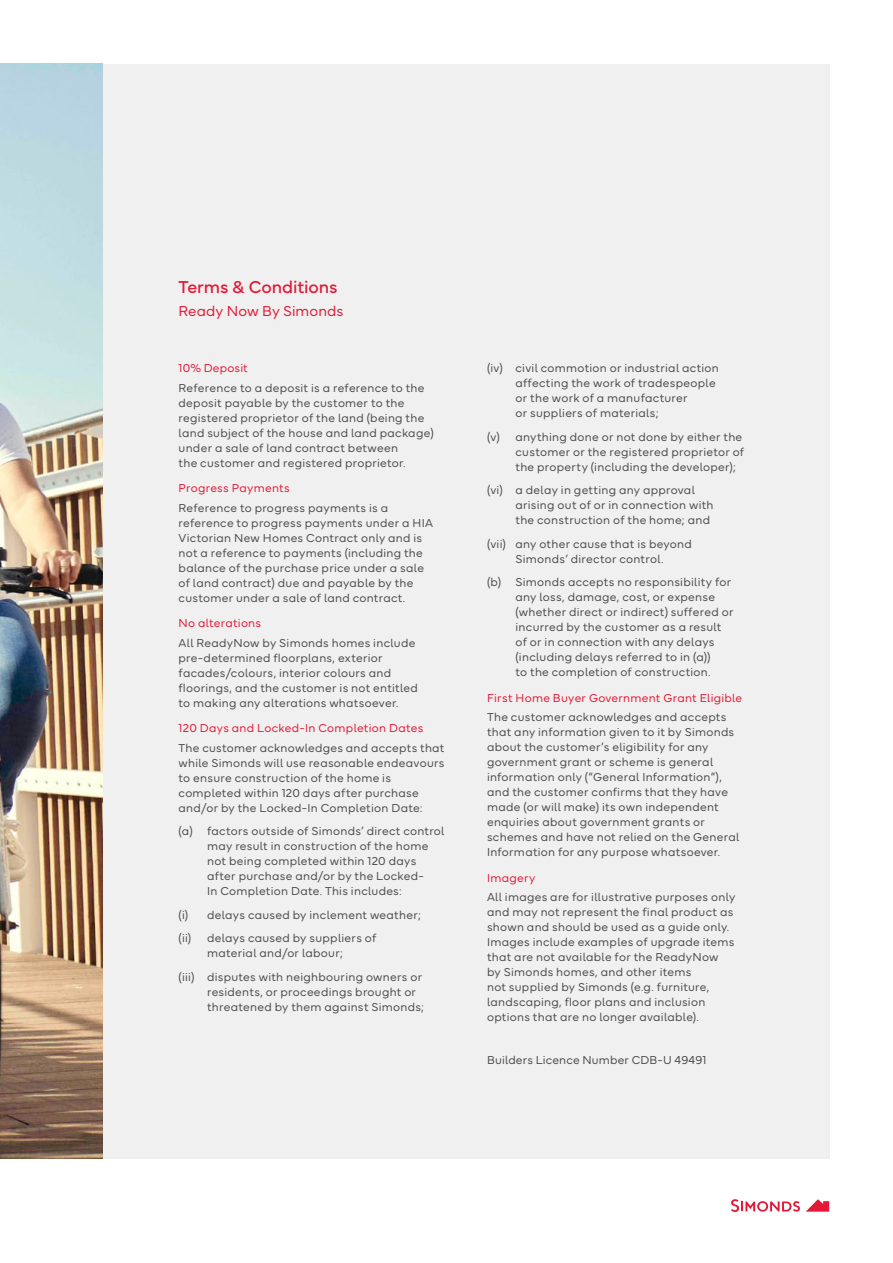
<style>
.page{position:relative;width:893px;height:1263px;background:#fff}
.page>*{position:absolute;margin:0;border:0;box-sizing:border-box;transform-origin:0 0}
.t1{font:18px "Mundial";letter-spacing:-.005em;color:#e31937}
.t2{font:300 15px "Mundial";letter-spacing:.005em;color:#e31937}
.t3{font:300 12px/15px "Mundial";letter-spacing:.025em;color:#4c4c4c}
.t4{font:300 12px "Mundial";letter-spacing:.025em;color:#e31937}
</style>
<div class="page">
<div style="left:102px;top:64px;width:727px;height:1095px;background:#f0f0f0"></div>
<img style="left:0;top:64px;width:102px;height:1095px">
<svg style="left:806px;top:1199px;width:23px;height:13px"></svg>
<svg style="left:731px;top:1199px;width:69px;height:13px"></svg>
<h1 class="t1" style="left:179px;top:273px;width:161px">Terms &amp; Conditions</h1>
<p class="t2" style="left:179px;top:299px;width:166px">Ready Now By Simonds</p>
<p class="t4" style="left:179px;top:359px;width:71px">10% Deposit</p>
<p class="t3" style="left:179px;top:379px;width:257px">Reference to a deposit is a reference to the deposit payable by the customer to the registered proprietor of the land (being the land subject of the house and land package) under a sale of land contract between<br>the customer and registered proprietor.</p>
<p class="t4" style="left:179px;top:479px;width:113px">Progress Payments</p>
<p class="t3" style="left:179px;top:499px;width:256px">Reference to progress payments is a reference to progress payments under a HIA Victorian New Homes Contract only and is not a reference to payments (including the balance of the purchase price under a sale of land contract) due and payable by the customer under a sale of land contract.</p>
<p class="t4" style="left:179px;top:614px;width:84px">No alterations</p>
<p class="t3" style="left:179px;top:634px;width:241px">All ReadyNow by Simonds homes include pre-determined floorplans, exterior facades/colours, interior colours and floorings, and the customer is not entitled to making any alterations whatsoever.</p>
<p class="t4" style="left:179px;top:719px;width:246px">120 Days and Locked-In Completion Dates</p>
<p class="t3" style="left:179px;top:739px;width:267px">The customer acknowledges and accepts that while Simonds will use reasonable endeavours to ensure construction of the home is completed within 120 days after purchase and/or by the Locked-In Completion Date:</p>
<p class="t3" style="left:207px;top:822px;width:239px;text-indent:-28px">(a) factors outside of Simonds’ direct control may result in construction of the home not being completed within 120 days after purchase and/or by the Locked-<br>In Completion Date. This includes:</p>
<p class="t3" style="left:179px;top:901px;width:244px;line-height:23.5px">(i) delays caused by inclement weather; (ii) delays caused by suppliers of</p>
<p class="t3" style="left:179px;top:940px;width:245px;line-height:23.5px;text-indent:28px">material and/or labour;<br>(iii) disputes with neighbouring owners or</p>
<p class="t3" style="left:207px;top:983px;width:218px">residents, or proceedings brought or threatened by them against Simonds;</p>
<p class="t3" style="left:515px;top:359px;width:205px;text-indent:-28px">(iv) civil commotion or industrial action affecting the work of tradespeople or the work of a manufacturer<br>or suppliers of materials;</p>
<p class="t3" style="left:515px;top:428px;width:230px;text-indent:-28px">(v) anything done or not done by either the customer or the registered proprietor of the property (including the developer);</p>
<p class="t3" style="left:515px;top:481px;width:200px;text-indent:-28px">(vi) a delay in getting any approval arising out of or in connection with the construction of the home; and</p>
<p class="t3" style="left:487px;top:535px;width:206px;text-align:center">(vii) any other cause that is beyond<br>Simonds’ director control.</p>
<p class="t3" style="left:515px;top:574px;width:219px;text-indent:-28px">(b) Simonds accepts no responsibility for any loss, damage, cost, or expense (whether direct or indirect) suffered or incurred by the customer as a result of or in connection with any delays (including delays referred to in (a))<br>to the completion of construction.</p>
<p class="t4" style="left:487px;top:689px;width:257px">First Home Buyer Government Grant Eligible</p>
<p class="t3" style="left:487px;top:709px;width:254px">The customer acknowledges and accepts that any information given to it by Simonds about the customer’s eligibility for any government grant or scheme is general information only (“General Information”), and the customer confirms that they have made (or will make) its own independent enquiries about government grants or schemes and have not relied on the General Information for any purpose whatsoever.</p>
<p class="t4" style="left:487px;top:869px;width:50px">Imagery</p>
<p class="t3" style="left:487px;top:889px;width:250px">All images are for illustrative purposes only and may not represent the final product as shown and should be used as a guide only.<br>Images include examples of upgrade items that are not available for the ReadyNow by Simonds homes, and other items<br>not supplied by Simonds (e.g. furniture, landscaping, floor plans and inclusion options that are no longer available).</p>
<p class="t3" style="left:487px;top:1051px;width:221px">Builders Licence Number CDB-U 49491</p>
</div>
